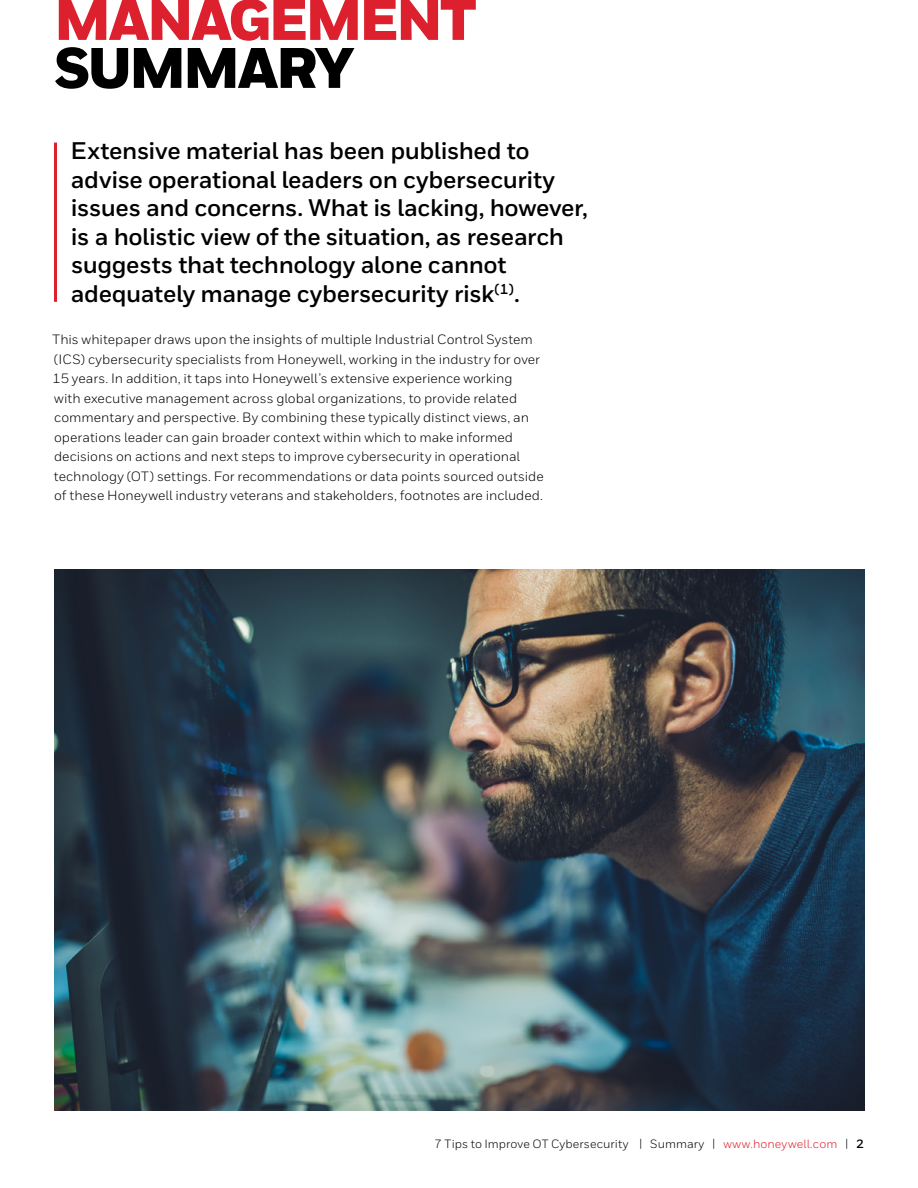
<style>
.page{position:relative;width:918px;height:1188px;background:#fff}
.page>*{position:absolute;margin:0;border:0;box-sizing:border-box;transform-origin:0 0}
.t1{font:900 57px "Honeywell Sans";letter-spacing:-.05em;color:#dc202e}
.t2{font:900 57px "Honeywell Sans";letter-spacing:-.05em;color:#000}
.t3{font:700 24px/28.5px "Honeywell Sans";letter-spacing:-.015em;color:#000}
.t4{font:13.5px/19.5px "Honeywell Sans";color:#000}
.t5{font:12px "Honeywell Sans";letter-spacing:.005em;color:#000}
.s1{color:#dc202e}
.s2{font-weight:700}
</style>
<div class="page">
<hr style="left:54px;top:143px;width:3px;height:159px;background:#dc202e">
<img style="left:54px;top:570px;width:811px;height:540px">
<h1 class="t1" style="left:54px;top:-15px;width:424px">MANAGEMENT</h1>
<h1 class="t2" style="left:54px;top:33px;width:302px">SUMMARY</h1>
<p class="t3" style="left:71px;top:137px;width:519px">Extensive material has been published to advise operational leaders on cybersecurity issues and concerns. What is lacking, however, is a holistic view of the situation, as research suggests that technology alone cannot adequately manage cybersecurity risk<sup>(1)</sup>.</p>
<p class="t4" style="left:52px;top:330px;width:493px">This whitepaper draws upon the insights of multiple Industrial Control System (ICS) cybersecurity specialists from Honeywell, working in the industry for over 15 years. In addition, it taps into Honeywell’s extensive experience working<br>with executive management across global organizations, to provide related commentary and perspective. By combining these typically distinct views, an operations leader can gain broader context within which to make informed decisions on actions and next steps to improve cybersecurity in operational technology (OT) settings. For recommendations or data points sourced outside of these Honeywell industry veterans and stakeholders, footnotes are included.</p>
<p class="t5" style="left:435px;top:1136px;width:431px">7 Tips to Improve OT Cybersecurity | Summary | <span class="s1">www.honeywell.com</span> | <span class="s2">2</span></p>
</div>
